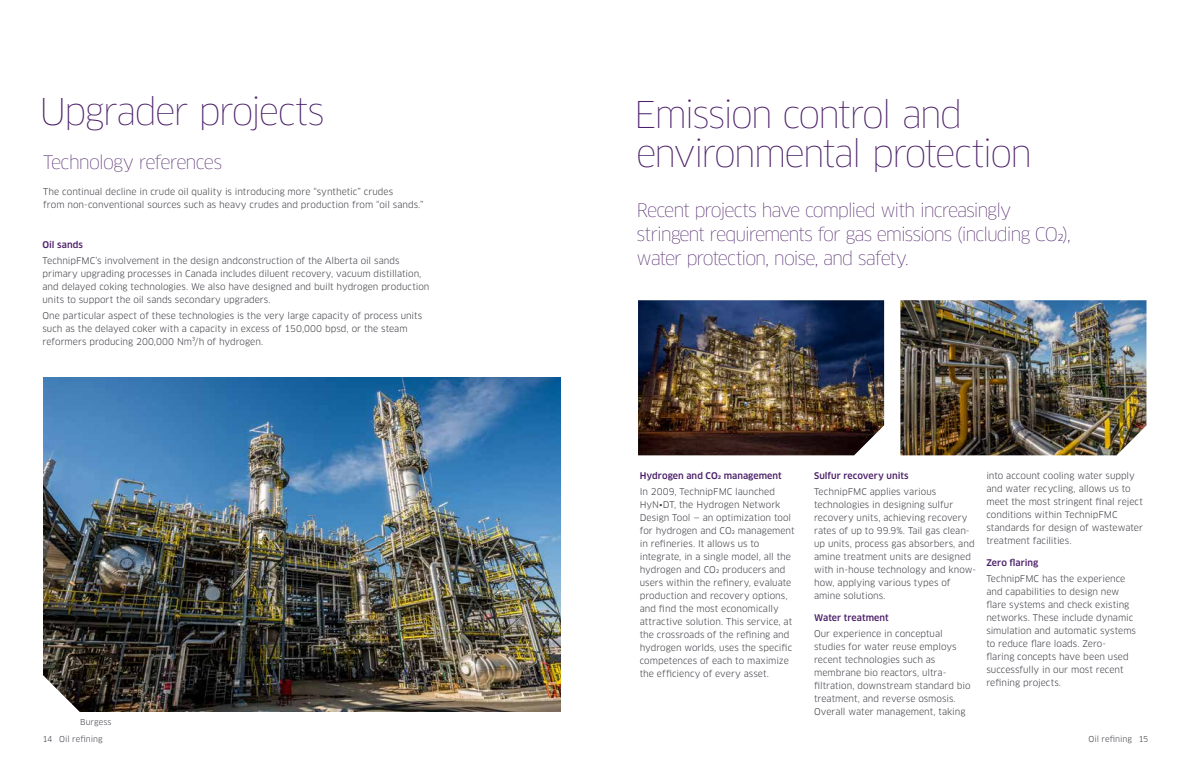
<style>
.page{position:relative;width:1191px;height:766px;background:#fff}
.page>*{position:absolute;margin:0;border:0;box-sizing:border-box;transform-origin:0 0}
.t1{font:100 36px/39px "Clan Pro";letter-spacing:-.065em;color:#4b1f68}
.t2{font:100 18px/24px "Clan Pro";letter-spacing:-.065em;color:#4b1f68}
.t3{font:9px/13px "Clan Pro";color:#3b3c43}
.t4{font:500 9px "Clan Pro";letter-spacing:.005em;color:#4b1f68}
.t5{font:8px "Clan Pro";color:#3b3c43}
</style>
<div class="page">
<img style="left:638px;top:300px;width:246px;height:155px">
<img style="left:900px;top:300px;width:246px;height:155px">
<img style="left:44px;top:377px;width:516px;height:334px">
<svg style="left:43px;top:675px;width:37px;height:37px"></svg>
<h1 class="t1" style="left:40px;top:92px;width:287px">Upgrader projects</h1>
<h2 class="t2" style="left:43px;top:150px;width:180px">Technology references</h2>
<p class="t3" style="left:43px;top:185px;width:382px">The continual decline in crude oil quality is introducing more “synthetic” crudes<br>from non-conventional sources such as heavy crudes and production from “oil sands.”</p>
<p class="t4" style="left:43px;top:239px;width:42px">Oil sands</p>
<p class="t3" style="left:43px;top:253px;width:388px">TechnipFMC’s involvement in the design andconstruction of the Alberta oil sands primary upgrading processes in Canada includes diluent recovery, vacuum distillation, and delayed coking technologies. We also have designed and built hydrogen production units to support the oil sands secondary upgraders.</p>
<p class="t3" style="left:43px;top:308px;width:381px">One particular aspect of these technologies is the very large capacity of process units such as the delayed coker with a capacity in excess of 150,000 bpsd, or the steam reformers producing 200,000 Nm³/h of hydrogen.</p>
<p class="t5" style="left:80px;top:716px;width:33px">Burgess</p>
<h1 class="t1" style="left:634px;top:95px;width:400px">Emission control and environmental protection</h1>
<h2 class="t2" style="left:636px;top:198px;width:436px">Recent projects have complied with increasingly stringent requirements for gas emissions (including CO2), water protection, noise, and safety.</h2>
<p class="t4" style="left:640px;top:470px;width:143px">Hydrogen and CO2 management</p>
<p class="t3" style="left:640px;top:484px;width:156px">In 2009, TechnipFMC launched<br>HyN•DT, the Hydrogen Network<br>Design Tool — an optimization tool for hydrogen and CO2 management in refineries. It allows us to integrate, in a single model, all the hydrogen and CO2 producers and users within the refinery, evaluate production and recovery options, and find the most economically attractive solution. This service, at the crossroads of the refining and hydrogen worlds, uses the specific competences of each to maximize the efficiency of every asset.</p>
<p class="t4" style="left:814px;top:470px;width:96px">Sulfur recovery units</p>
<p class="t3" style="left:814px;top:484px;width:164px">TechnipFMC applies various technologies in designing sulfur recovery units, achieving recovery rates of up to 99.9%. Tail gas clean&shy;up units, process gas absorbers, and amine treatment units are designed with in-house technology and know&shy;how, applying various types of amine solutions.</p>
<p class="t4" style="left:814px;top:612px;width:76px">Water treatment</p>
<p class="t3" style="left:814px;top:626px;width:158px">Our experience in conceptual studies for water reuse employs recent technologies such as membrane bio reactors, ultra&shy;filtration, downstream standard bio treatment, and reverse osmosis.<br>Overall water management, taking</p>
<p class="t3" style="left:986px;top:468px;width:158px">into account cooling water supply and water recycling, allows us to meet the most stringent final reject conditions within TechnipFMC standards for design of wastewater treatment facilities.</p>
<p class="t4" style="left:986px;top:557px;width:54px">Zero flaring</p>
<p class="t3" style="left:986px;top:571px;width:151px">TechnipFMC has the experience and capabilities to design new flare systems and check existing networks. These include dynamic simulation and automatic systems to reduce flare loads. Zero&shy;flaring concepts have been used successfully in our most recent refining projects.</p>
<p class="t5" style="left:42px;top:734px;width:62px">14 Oil refining</p>
<p class="t5" style="left:1088px;top:733px;width:61px">Oil refining 15</p>
</div>
